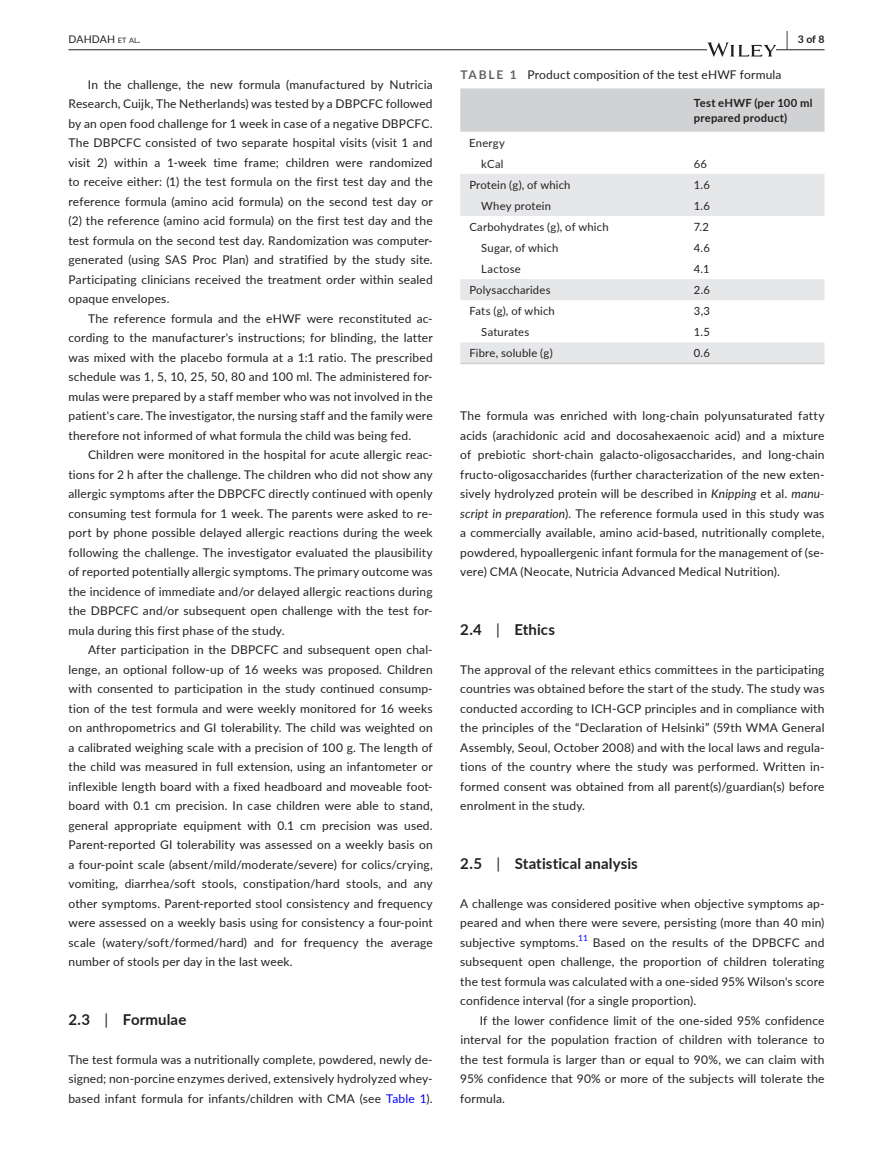
<style>
.page{position:relative;width:893px;height:1174px;background:#fff}
.page>*{position:absolute;margin:0;border:0;box-sizing:border-box;transform-origin:0 0}
.t1{font:700 15px "Lato";letter-spacing:.01em;color:#231f20}
.t2{font:12px/19.5px "Lato";letter-spacing:.015em;color:#231f20;text-align:justify}
.t3{font:11.25px/21px "Lato";letter-spacing:.015em;color:#231f20;text-align:right}
.t4{font:700 11.25px/15.8px "Lato";letter-spacing:.02em;color:#231f20}
.t5{font:10.5px "Lato";letter-spacing:.015em;color:#231f20}
.t6{font:700 10.5px "Lato";color:#231f20}
.t7{font:8.4px "Lato";color:#00f}
.s1{font-size:7.35px}
.s2{font-size:19.5px}
.s3{font-weight:700;color:#636366}
.s4{font-style:italic}
.s5{font-weight:400}
.s6{color:#00f}
</style>
<div class="page">
<hr style="left:68px;top:49px;width:756px;height:1px;background:#231f20">
<svg style="left:707px;top:42px;width:69px;height:15px"></svg>
<div style="left:460px;top:88px;width:364px;height:44px;background:#d1d2d4"></div>
<svg style="left:460px;top:174px;width:364px;height:189px"></svg>
<hr style="left:460px;top:363px;width:225px;height:1px;background:#d1d2d4">
<hr style="left:685px;top:363px;width:139px;height:1px;background:#d1d2d4">
<p class="t5" style="left:68px;top:31px;width:73px">DAHDAH <span class="s1">et al</span>.</p>
<p class="t6" style="left:786px;top:31px;width:40px"><span class="s2">|</span> 3 of 8</p>
<p class="t2" style="left:68px;top:74px;width:366px;text-indent:19px">In the challenge, the new formula (manufactured by Nutricia Research, Cuijk, The Netherlands) was tested by a DBPCFC followed by an open food challenge for 1 week in case of a negative DBPCFC.<br>The DBPCFC consisted of two separate hospital visits (visit 1 and visit 2) within a 1-week time frame; children were randomized to receive either: (1) the test formula on the first test day and the reference formula (amino acid formula) on the second test day or (2) the reference (amino acid formula) on the first test day and the test formula on the second test day. Randomization was computer&shy;generated (using SAS Proc Plan) and stratified by the study site.<br>Participating clinicians received the treatment order within sealed opaque envelopes.</p>
<p class="t2" style="left:68px;top:308px;width:366px;text-indent:20px">The reference formula and the eHWF were reconstituted ac&shy;cording to the manufacturer's instructions; for blinding, the latter was mixed with the placebo formula at a 1:1 ratio. The prescribed schedule was 1, 5, 10, 25, 50, 80 and 100 ml. The administered for&shy;mulas were prepared by a staff member who was not involved in the patient's care. The investigator, the nursing staff and the family were therefore not informed of what formula the child was being fed.</p>
<p class="t2" style="left:68px;top:444px;width:366px;text-indent:20px">Children were monitored in the hospital for acute allergic reac&shy;tions for 2 h after the challenge. The children who did not show any allergic symptoms after the DBPCFC directly continued with openly consuming test formula for 1 week. The parents were asked to re&shy;port by phone possible delayed allergic reactions during the week following the challenge. The investigator evaluated the plausibility of reported potentially allergic symptoms. The primary outcome was the incidence of immediate and/or delayed allergic reactions during the DBPCFC and/or subsequent open challenge with the test for&shy;mula during this first phase of the study.</p>
<p class="t2" style="left:68px;top:639px;width:366px;text-indent:19px">After participation in the DBPCFC and subsequent open chal&shy;lenge, an optional follow-up of 16 weeks was proposed. Children with consented to participation in the study continued consump&shy;tion of the test formula and were weekly monitored for 16 weeks on anthropometrics and GI tolerability. The child was weighted on a calibrated weighing scale with a precision of 100 g. The length of the child was measured in full extension, using an infantometer or inflexible length board with a fixed headboard and moveable foot&shy;board with 0.1 cm precision. In case children were able to stand, general appropriate equipment with 0.1 cm precision was used.<br>Parent-reported GI tolerability was assessed on a weekly basis on a four-point scale (absent/mild/moderate/severe) for colics/crying, vomiting, diarrhea/soft stools, constipation/hard stools, and any other symptoms. Parent-reported stool consistency and frequency were assessed on a weekly basis using for consistency a four-point scale (watery/soft/formed/hard) and for frequency the average number of stools per day in the last week.</p>
<p class="t2" style="left:460px;top:64px;width:323px"><span class="s3">TABLE 1</span> Product composition of the test eHWF formula</p>
<p class="t4" style="left:694px;top:94px;width:120px">Test eHWF (per 100 ml prepared product)</p>
<p class="t3" style="left:469px;top:132px;width:37px">Energy kCal</p>
<p class="t3" style="left:694px;top:153px;width:15px">66</p>
<p class="t3" style="left:469px;top:174px;width:103px">Protein (g), of which</p>
<p class="t3" style="left:694px;top:174px;width:18px">1.6</p>
<p class="t3" style="left:481px;top:195px;width:71px">Whey protein</p>
<p class="t3" style="left:694px;top:195px;width:18px">1.6</p>
<p class="t3" style="left:469px;top:216px;width:141px">Carbohydrates (g), of which</p>
<p class="t3" style="left:694px;top:216px;width:17px">7.2</p>
<p class="t3" style="left:481px;top:237px;width:79px">Sugar, of which</p>
<p class="t3" style="left:694px;top:237px;width:18px">4.6</p>
<p class="t3" style="left:481px;top:258px;width:41px">Lactose</p>
<p class="t3" style="left:694px;top:258px;width:17px">4.1</p>
<p class="t3" style="left:469px;top:279px;width:83px">Polysaccharides</p>
<p class="t3" style="left:694px;top:279px;width:18px">2.6</p>
<p class="t3" style="left:469px;top:300px;width:87px">Fats (g), of which</p>
<p class="t3" style="left:694px;top:300px;width:18px">3,3</p>
<p class="t3" style="left:481px;top:321px;width:50px">Saturates</p>
<p class="t3" style="left:694px;top:321px;width:18px">1.5</p>
<p class="t3" style="left:469px;top:342px;width:85px">Fibre, soluble (g)</p>
<p class="t3" style="left:694px;top:342px;width:18px">0.6</p>
<p class="t2" style="left:460px;top:405px;width:366px">The formula was enriched with long-chain polyunsaturated fatty acids (arachidonic acid and docosahexaenoic acid) and a mixture of prebiotic short-chain galacto-oligosaccharides, and long-chain fructo-oligosaccharides (further characterization of the new exten&shy;sively hydrolyzed protein will be described in <span class="s4">Knipping</span> et al. <span class="s4">manu&shy;script in preparation</span>). The reference formula used in this study was a commercially available, amino acid-based, nutritionally complete, powdered, hypoallergenic infant formula for the management of (se&shy;vere) CMA (Neocate, Nutricia Advanced Medical Nutrition).</p>
<p class="t1" style="left:460px;top:618px;width:96px">2.4 <span class="s5">|</span> Ethics</p>
<p class="t2" style="left:460px;top:659px;width:366px">The approval of the relevant ethics committees in the participating countries was obtained before the start of the study. The study was conducted according to ICH-GCP principles and in compliance with the principles of the “Declaration of Helsinki” (59th WMA General Assembly, Seoul, October 2008) and with the local laws and regula&shy;tions of the country where the study was performed. Written in&shy;formed consent was obtained from all parent(s)/guardian(s) before enrolment in the study.</p>
<p class="t1" style="left:460px;top:852px;width:179px">2.5 <span class="s5">|</span> Statistical analysis</p>
<p class="t2" style="left:460px;top:893px;width:366px">A challenge was considered positive when objective symptoms ap&shy;peared and when there were severe, persisting (more than 40 min) subjective symptoms.</p>
<p class="t7" style="left:578px;top:932px;width:11px">11</p>
<p class="t2" style="left:460px;top:932px;width:366px;text-indent:133px">Based on the results of the DPBCFC and subsequent open challenge, the proportion of children tolerating the test formula was calculated with a one-sided 95% Wilson's score confidence interval (for a single proportion).</p>
<p class="t2" style="left:460px;top:1010px;width:366px;text-indent:19px">If the lower confidence limit of the one-sided 95% confidence interval for the population fraction of children with tolerance to the test formula is larger than or equal to 90%, we can claim with 95% confidence that 90% or more of the subjects will tolerate the formula.</p>
<p class="t1" style="left:68px;top:1008px;width:119px">2.3 <span class="s5">|</span> Formulae</p>
<p class="t2" style="left:68px;top:1049px;width:366px">The test formula was a nutritionally complete, powdered, newly de&shy;signed; non-porcine enzymes derived, extensively hydrolyzed whey&shy;based infant formula for infants/children with CMA (see <span class="s6">Table 1</span>).</p>
</div>
